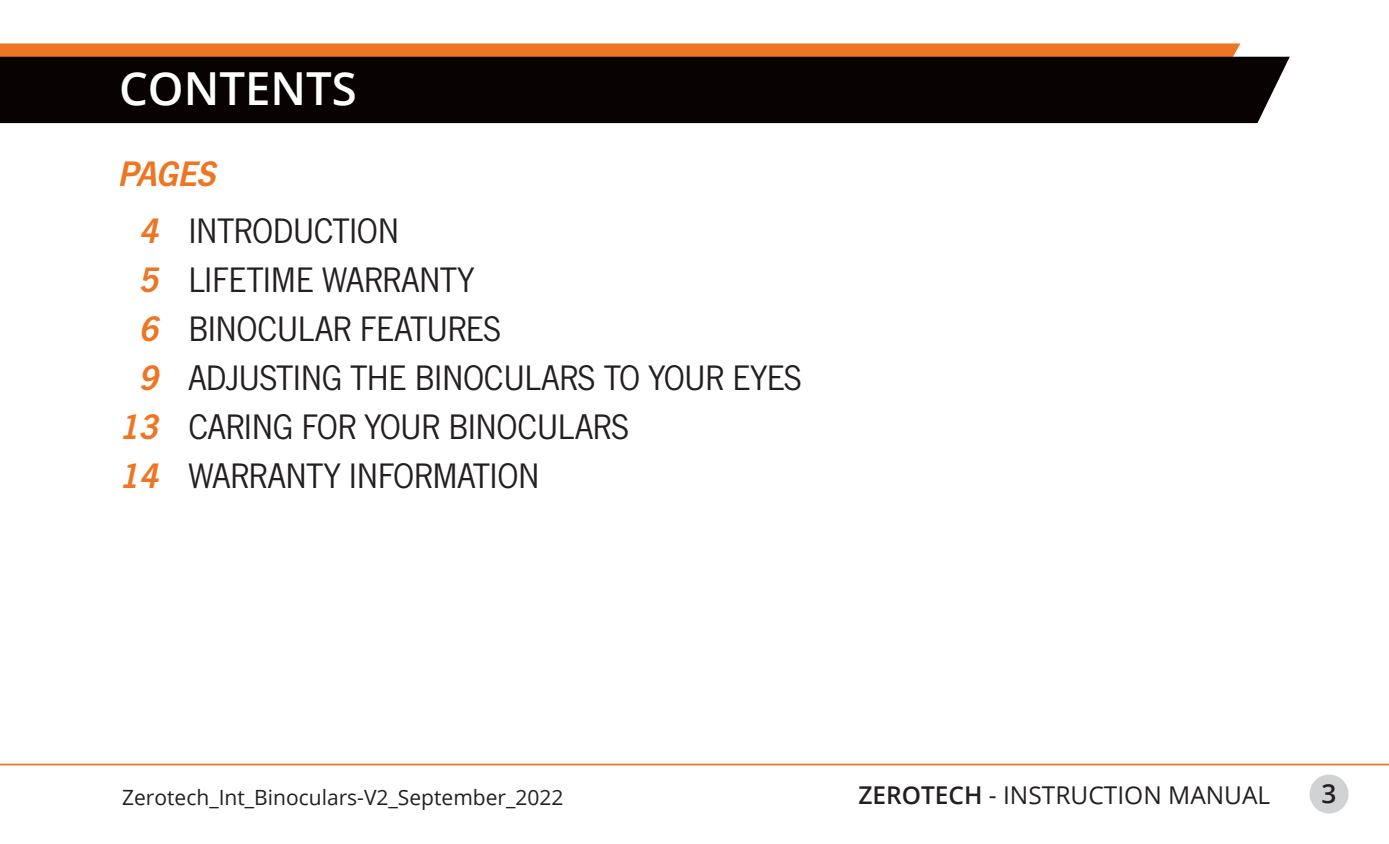
<style>
.page{position:relative;width:1389px;height:844px;background:#fff}
.page>*{position:absolute;margin:0;border:0;box-sizing:border-box;transform-origin:0 0}
.MAIN_HEADER{font:600 45.5px "Open Sans";color:#fff}
.Body_Copy{font:36.75px "News Got";letter-spacing:-.01em;color:#231f20}
.Body_Copy-2{font:36.75px "News Got Dem Ita";letter-spacing:-.015em;color:#ed7625}
.t1{font:600 26.25px "Open Sans";color:#231f20}
.t2{font:24.5px "Open Sans";color:#231f20}
.t3{font:21px "Open Sans";color:#231f20}
.s1{font-weight:600}
</style>
<div class="page">
<hr style="left:0;top:763px;width:1389px;height:2px;background:#ed7625">
<div style="left:1310px;top:774px;width:39px;height:39px;background:#d1d2d4;border-radius:50%"></div>
<svg style="left:0;top:43px;width:1240px;height:14px;background:#e8782b"></svg>
<div style="left:0;top:57px;width:1290px;height:66px;background:#080302"></div>
<p class="MAIN_HEADER" style="left:119px;top:57px;width:239px">CONTENTS</p>
<p class="Body_Copy-2" style="left:119px;top:152px;width:99px">PAGES</p>
<p class="Body_Copy-2" style="left:140px;top:209px;width:21px">4</p>
<p class="Body_Copy-2" style="left:140px;top:258px;width:21px">5</p>
<p class="Body_Copy-2" style="left:140px;top:307px;width:21px">6</p>
<p class="Body_Copy-2" style="left:140px;top:356px;width:21px">9</p>
<p class="Body_Copy-2" style="left:121px;top:405px;width:40px">13</p>
<p class="Body_Copy-2" style="left:121px;top:454px;width:40px">14</p>
<p class="Body_Copy" style="left:188px;top:211px;width:212px">INTRODUCTION</p>
<p class="Body_Copy" style="left:188px;top:260px;width:287px">LIFETIME WARRANTY</p>
<p class="Body_Copy" style="left:188px;top:309px;width:314px">BINOCULAR FEATURES</p>
<p class="Body_Copy" style="left:188px;top:358px;width:615px">ADJUSTING THE BINOCULARS TO YOUR EYES</p>
<p class="Body_Copy" style="left:188px;top:407px;width:442px">CARING FOR YOUR BINOCULARS</p>
<p class="Body_Copy" style="left:188px;top:456px;width:353px">WARRANTY INFORMATION</p>
<p class="t3" style="left:122px;top:782px;width:443px">Zerotech_Int_Binoculars-V2_September_2022</p>
<p class="t2" style="left:858px;top:778px;width:414px"><span class="s1">ZEROTECH</span> - INSTRUCTION MANUAL</p>
<p class="t1" style="left:1322px;top:775px;width:16px">3</p>
</div>
